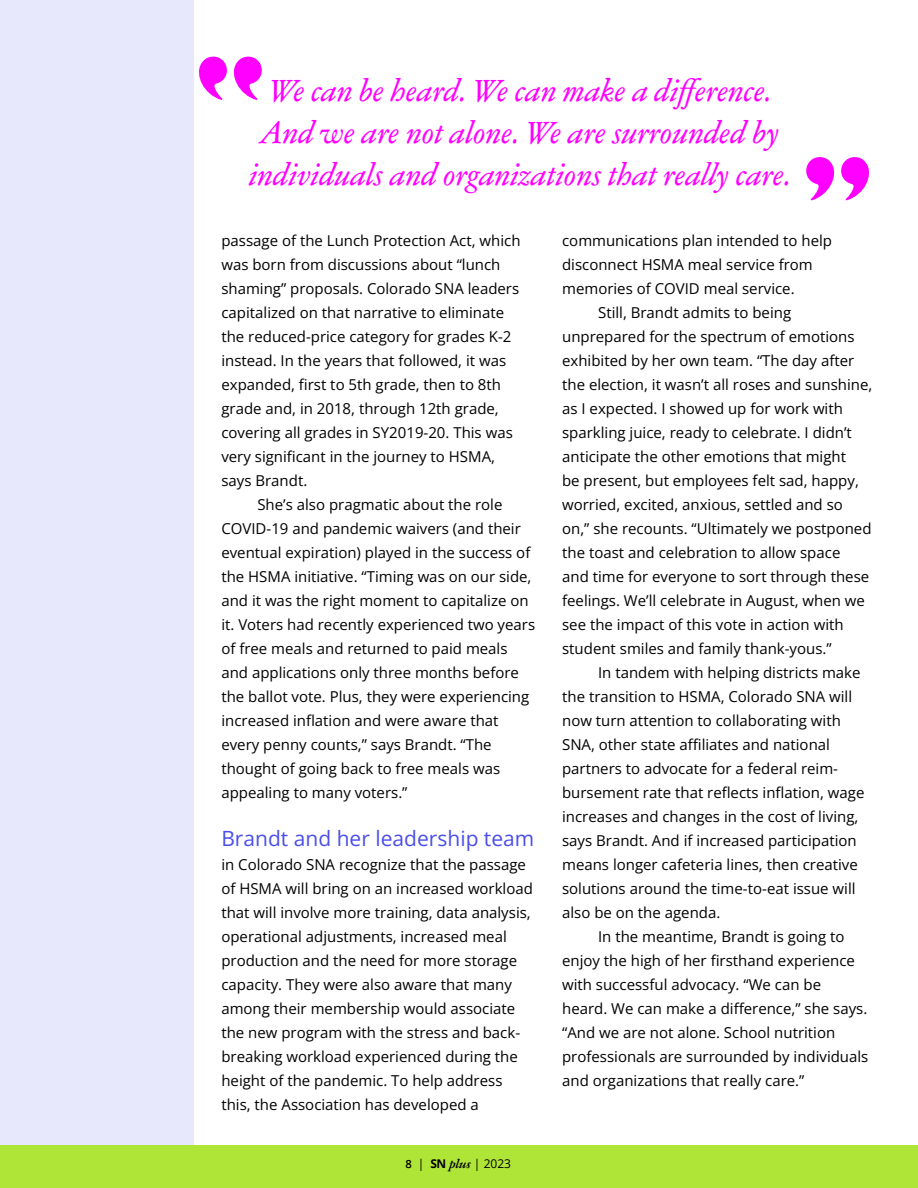
<style>
.page{position:relative;width:918px;height:1188px;background:#fff}
.page>*{position:absolute;margin:0;border:0;box-sizing:border-box;transform-origin:0 0}
.t1{font:italic 30px/42px "Garamond ATF Text";color:#f0f;text-align:center}
.t2{font:21px "Open Sans";color:#4b4eea}
.t3{font:15px/24px "Open Sans";color:#000}
.t4{font:12px "Open Sans";color:#000}
.s1{font-weight:600;font-size:11.25px}
.s2{font-weight:700}
.s3{font-family:"Garamond ATF Text";font-weight:700;font-style:italic}
</style>
<div class="page">
<div style="left:0;top:0;width:193px;height:1153px;background:#e7e8fc"></div>
<div style="left:0;top:1145px;width:918px;height:43px;background:#afe537"></div>
<svg style="left:806px;top:157px;width:64px;height:44px"></svg>
<svg style="left:199px;top:56px;width:63px;height:44px"></svg>
<h1 class="t1" style="left:249px;top:70px;width:543px">We can be heard. We can make a difference.<br>And we are not alone. We are surrounded by individuals and organizations that really care.</h1>
<p class="t3" style="left:221px;top:228px;width:301px">passage of the Lunch Protection Act, which was born from discussions about “lunch shaming” proposals. Colorado SNA leaders capitalized on that narrative to eliminate the reduced-price category for grades K-2 instead. In the years that followed, it was expanded, first to 5th grade, then to 8th grade and, in 2018, through 12th grade, covering all grades in SY2019-20. This was very significant in the journey to HSMA, says Brandt.</p>
<p class="t3" style="left:221px;top:492px;width:315px;text-indent:36px">She’s also pragmatic about the role COVID-19 and pandemic waivers (and their eventual expiration) played in the success of the HSMA initiative. “Timing was on our side, and it was the right moment to capitalize on it. Voters had recently experienced two years of free meals and returned to paid meals and applications only three months before the ballot vote. Plus, they were experiencing increased inflation and were aware that every penny counts,” says Brandt. “The thought of going back to free meals was appealing to many voters.”</p>
<h2 class="t2" style="left:221px;top:824px;width:314px">Brandt and her leadership team</h2>
<p class="t3" style="left:221px;top:852px;width:313px">in Colorado SNA recognize that the passage of HSMA will bring on an increased workload that will involve more training, data analysis, operational adjustments, increased meal production and the need for more storage capacity. They were also aware that many among their membership would associate the new program with the stress and back&shy;breaking workload experienced during the height of the pandemic. To help address this, the Association has developed a</p>
<p class="t4" style="left:406px;top:1156px;width:107px"><span class="s1">8</span> | <span class="s2">SN</span> <span class="s3">plus</span> | 2023</p>
<p class="t3" style="left:562px;top:228px;width:271px">communications plan intended to help</p>
<p class="t3" style="left:562px;top:252px;width:252px">disconnect HSMA meal service from</p>
<p class="t3" style="left:562px;top:276px;width:234px">memories of COVID meal service.</p>
<p class="t3" style="left:598px;top:300px;width:195px">Still, Brandt admits to being</p>
<p class="t3" style="left:562px;top:324px;width:294px">unprepared for the spectrum of emotions</p>
<p class="t3" style="left:562px;top:348px;width:294px">exhibited by her own team. “The day after</p>
<p class="t3" style="left:562px;top:372px;width:312px">the election, it wasn’t all roses and sunshine,</p>
<p class="t3" style="left:562px;top:396px;width:282px">as I expected. I showed up for work with</p>
<p class="t3" style="left:562px;top:420px;width:291px">sparkling juice, ready to celebrate. I didn’t</p>
<p class="t3" style="left:562px;top:444px;width:285px">anticipate the other emotions that might</p>
<p class="t3" style="left:562px;top:468px;width:298px">be present, but employees felt sad, happy,</p>
<p class="t3" style="left:562px;top:492px;width:282px">worried, excited, anxious, settled and so</p>
<p class="t3" style="left:562px;top:516px;width:311px">on,” she recounts. “Ultimately we postponed</p>
<p class="t3" style="left:562px;top:540px;width:280px">the toast and celebration to allow space</p>
<p class="t3" style="left:562px;top:564px;width:309px">and time for everyone to sort through these</p>
<p class="t3" style="left:562px;top:588px;width:304px">feelings. We’ll celebrate in August, when we</p>
<p class="t3" style="left:562px;top:612px;width:283px">see the impact of this vote in action with</p>
<p class="t3" style="left:562px;top:636px;width:271px">student smiles and family thank-yous.”</p>
<p class="t3" style="left:598px;top:660px;width:264px">In tandem with helping districts make</p>
<p class="t3" style="left:562px;top:684px;width:292px">the transition to HSMA, Colorado SNA will</p>
<p class="t3" style="left:562px;top:708px;width:280px">now turn attention to collaborating with</p>
<p class="t3" style="left:562px;top:732px;width:269px">SNA, other state affiliates and national</p>
<p class="t3" style="left:562px;top:756px;width:277px">partners to advocate for a federal reim-</p>
<p class="t3" style="left:562px;top:780px;width:304px">bursement rate that reflects inflation, wage</p>
<p class="t3" style="left:562px;top:804px;width:298px">increases and changes in the cost of living,</p>
<p class="t3" style="left:562px;top:828px;width:296px">says Brandt. And if increased participation</p>
<p class="t3" style="left:562px;top:852px;width:297px">means longer cafeteria lines, then creative</p>
<p class="t3" style="left:562px;top:876px;width:295px">solutions around the time-to-eat issue will</p>
<p class="t3" style="left:562px;top:900px;width:160px">also be on the agenda.</p>
<p class="t3" style="left:598px;top:924px;width:248px">In the meantime, Brandt is going to</p>
<p class="t3" style="left:562px;top:948px;width:294px">enjoy the high of her firsthand experience</p>
<p class="t3" style="left:562px;top:972px;width:260px">with successful advocacy. “We can be</p>
<p class="t3" style="left:562px;top:996px;width:307px">heard. We can make a difference,” she says.</p>
<p class="t3" style="left:562px;top:1020px;width:275px">“And we are not alone. School nutrition</p>
<p class="t3" style="left:562px;top:1044px;width:308px">professionals are surrounded by individuals</p>
<p class="t3" style="left:562px;top:1068px;width:244px">and organizations that really care.”</p>
</div>
